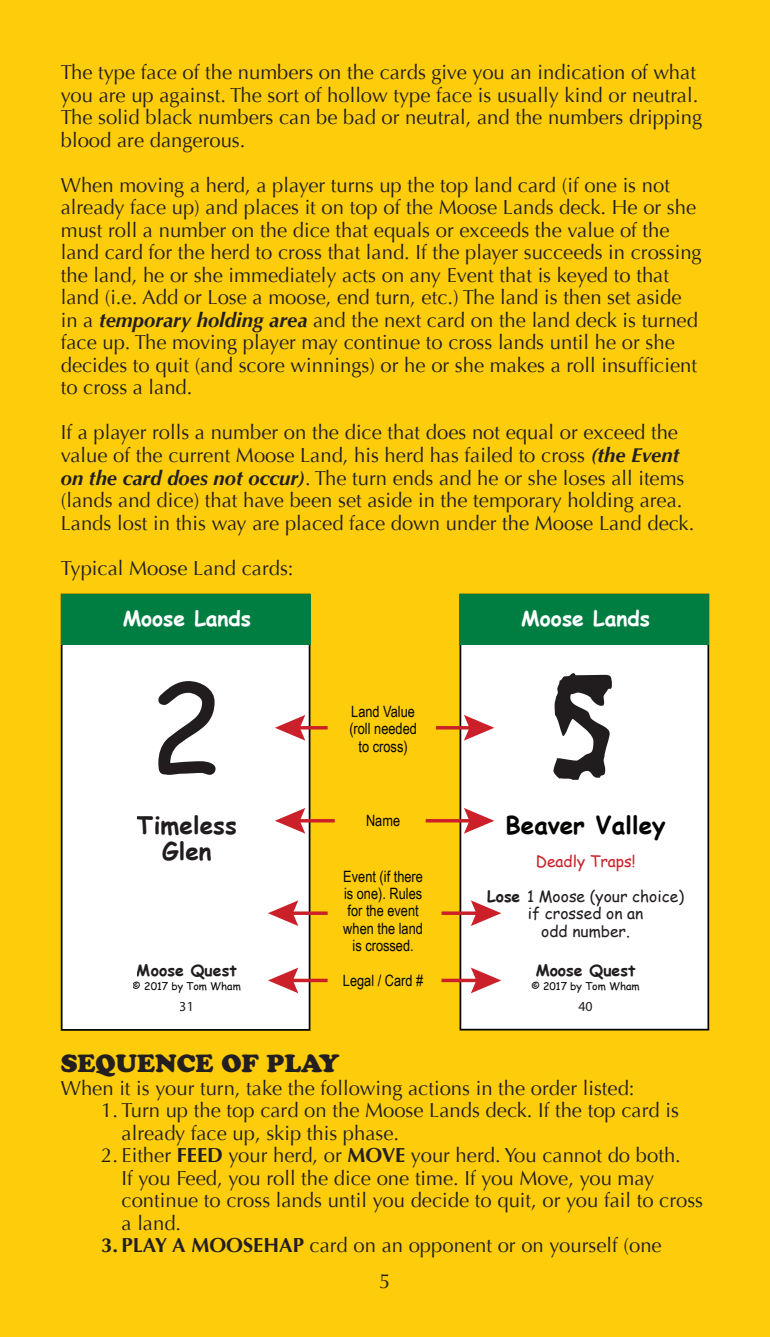
<style>
.page{position:relative;width:770px;height:1337px;background:#fff}
.page>*{position:absolute;margin:0;border:0;box-sizing:border-box;transform-origin:0 0}
.t1{font:124.65px "Comic Sans MS";color:#211c1e}
.t2{font:124.65px "Gore Font II";color:#211c1e}
.t3{font:24.75px "Cooper Black Std";color:#231f20}
.t4{font:700 24.3px/26.1px "Comic Sans MS";color:#211c1e;text-align:center}
.t5{font:700 24.3px "Comic Sans MS";color:#040503}
.t6{font:700 20.93px "Comic Sans MS";color:#fff}
.t7{font:20.25px/22.5px "Optima";color:#231f20}
.t8{font:700 15.75px "Comic Sans MS";color:#211d1e}
.t9{font:15.53px/17.3px "Arial Narrow";color:#040503;text-align:center}
.t10{font:15.53px/17.3px "Comic Sans MS";color:#211c1e;text-align:center}
.t11{font:15.53px "Comic Sans MS";color:#cb202a}
.t12{font:13.95px "Myriad Pro";color:#211c1e}
.t13{font:10.58px "Comic Sans MS";color:#040503}
.s1{font-weight:700;font-style:italic}
.s2{font-weight:700}
.s3{font-family:"Minion Pro";font-size:22.5px}
</style>
<div class="page">
<div style="left:0;top:0;width:770px;height:1336px;background:#fdcd0b"></div>
<div style="left:61px;top:644px;width:249px;height:386px;background:#fff"></div>
<div style="left:61px;top:594px;width:249px;height:50px;background:#007d41"></div>
<div style="left:459px;top:644px;width:250px;height:386px;background:#fff"></div>
<div style="left:459px;top:594px;width:250px;height:50px;background:#007d41"></div>
<hr style="left:295px;top:726px;width:32px;height:3px;background:#cb202a">
<svg style="left:275px;top:715px;width:30px;height:25px"></svg>
<hr style="left:295px;top:819px;width:40px;height:3px;background:#cb202a">
<svg style="left:275px;top:808px;width:30px;height:25px"></svg>
<svg style="left:298px;top:911px;width:29px;height:4px"></svg>
<svg style="left:268px;top:900px;width:30px;height:26px"></svg>
<svg style="left:298px;top:978px;width:29px;height:4px"></svg>
<svg style="left:268px;top:967px;width:30px;height:26px"></svg>
<hr style="left:436px;top:726px;width:37px;height:3px;background:#cb202a">
<svg style="left:464px;top:715px;width:30px;height:25px"></svg>
<hr style="left:425px;top:819px;width:48px;height:3px;background:#cb202a">
<svg style="left:464px;top:808px;width:30px;height:25px"></svg>
<svg style="left:441px;top:911px;width:30px;height:4px"></svg>
<svg style="left:471px;top:900px;width:30px;height:26px"></svg>
<svg style="left:441px;top:978px;width:30px;height:4px"></svg>
<svg style="left:471px;top:967px;width:30px;height:26px"></svg>
<p class="t7" style="left:61px;top:62px;width:643px">The type face of the numbers on the cards give you an indication of what you are up against. The sort of hollow type face is usually kind or neutral.<br>The solid black numbers can be bad or neutral, and the numbers dripping blood are dangerous.</p>
<p class="t7" style="left:61px;top:174px;width:642px">When moving a herd, a player turns up the top land card (if one is not already face up) and places it on top of the Moose Lands deck. He or she must roll a number on the dice that equals or exceeds the value of the land card for the herd to cross that land. If the player succeeds in crossing the land, he or she immediately acts on any Event that is keyed to that land (i.e. Add or Lose a moose, end turn, etc.) The land is then set aside in a <span class="s1">temporary holding area</span> and the next card on the land deck is turned face up. The moving player may continue to cross lands until he or she decides to quit (and score winnings) or he or she makes a roll insufficient to cross a land.</p>
<p class="t7" style="left:61px;top:421px;width:635px">If a player rolls a number on the dice that does not equal or exceed the value of the current Moose Land, his herd has failed to cross <span class="s1">(the Event on the card does not occur)</span>. The turn ends and he or she loses all items (lands and dice) that have been set aside in the temporary holding area.<br>Lands lost in this way are placed face down under the Moose Land deck.</p>
<p class="t7" style="left:61px;top:556px;width:234px">Typical Moose Land cards:</p>
<p class="t6" style="left:122px;top:603px;width:130px">Moose Lands</p>
<p class="t6" style="left:521px;top:603px;width:130px">Moose Lands</p>
<h1 class="t1" style="left:148px;top:637px;width:78px">2</h1>
<p class="t4" style="left:137px;top:811px;width:101px">Timeless<br>Glen</p>
<p class="t8" style="left:137px;top:958px;width:101px">Moose Quest</p>
<p class="t13" style="left:133px;top:978px;width:109px">© 2017 by Tom Wham</p>
<p class="t9" style="left:349px;top:702px;width:69px">Land Value (roll needed to cross)</p>
<p class="t9" style="left:366px;top:811px;width:36px">Name</p>
<p class="t9" style="left:343px;top:867px;width:81px">Event (if there is one). Rules for the event when the land is crossed.</p>
<p class="t9" style="left:343px;top:971px;width:82px">Legal / Card #</p>
<h1 class="t2" style="left:554px;top:665px;width:63px">5</h1>
<p class="t5" style="left:505px;top:807px;width:161px">Beaver Valley</p>
<p class="t11" style="left:535px;top:850px;width:101px">Deadly Traps!</p>
<p class="t10" style="left:487px;top:887px;width:198px"><span class="s2">Lose</span> 1 Moose (your choice) if crossed on an<br>odd number.</p>
<p class="t8" style="left:535px;top:958px;width:101px">Moose Quest</p>
<p class="t13" style="left:531px;top:978px;width:109px">© 2017 by Tom Wham</p>
<p class="t12" style="left:180px;top:998px;width:16px">31</p>
<p class="t12" style="left:578px;top:998px;width:16px">40</p>
<p class="t3" style="left:61px;top:1048px;width:280px">SEQUENCE OF PLAY</p>
<p class="t7" style="left:61px;top:1076px;width:575px">When it is your turn, take the following actions in the order listed:</p>
<p class="t7" style="left:122px;top:1099px;width:559px;text-indent:-20px">1. Turn up the top card on the Moose Lands deck. If the top card is already face up, skip this phase.</p>
<p class="t7" style="left:122px;top:1144px;width:583px;text-indent:-20px">2. Either <span class="s2">FEED</span> your herd, or <span class="s2">MOVE</span> your herd. You cannot do both.<br>If you Feed, you roll the dice one time. If you Move, you may continue to cross lands until you decide to quit, or you fail to cross a land.</p>
<p class="t7" style="left:101px;top:1234px;width:562px"><span class="s2">3. PLAY A MOOSEHAP</span> card on an opponent or on yourself (one</p>
<p class="t7" style="left:379px;top:1270px;width:13px">5<span class="s3">5</span></p>
</div>
